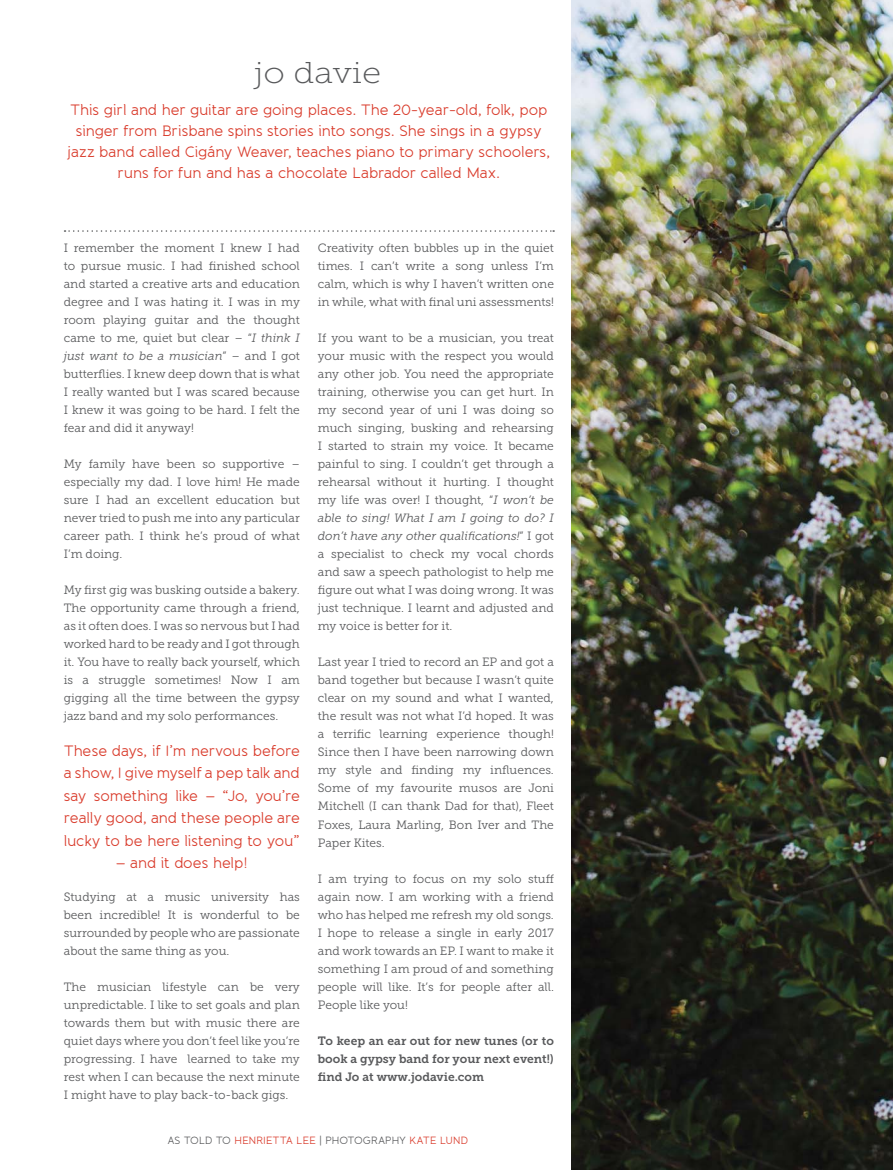
<style>
.page{position:relative;width:893px;height:1170px;background:#fff}
.page>*{position:absolute;margin:0;border:0;box-sizing:border-box;transform-origin:0 0}
.t1{font:30px "Museo Slab 100";color:#58595b;scale:1.16 1}
.t2{font:15px/22.5px "Banda";letter-spacing:-.015em;color:#d93a2a;text-align:justify}
.t3{font:12px/18px "Museo Slab 300";color:#58595b;text-align:justify}
.t4{font:12px/18px "Museo Slab 700";color:#58595b;text-align:justify}
.t5{font:10.5px "Banda";letter-spacing:-.035em;color:#58595b}
.s1{font-style:italic}
.s2{color:#d93a2a}
</style>
<div class="page">
<img style="left:572px;top:0;width:321px;height:1169px">
<svg style="left:65px;top:230px;width:489px;height:2px"></svg>
<h1 class="t1" style="left:255px;top:61px;width:111px">jo davie</h1>
<p class="t2" style="left:67px;top:101px;width:484px;line-height:21px;text-align:center">This girl and her guitar are going places. The 20-year-old, folk, pop singer from Brisbane spins stories into songs. She sings in a gypsy jazz band called Cigány Weaver, teaches piano to primary schoolers, runs for fun and has a chocolate Labrador called Max.</p>
<p class="t3" style="left:64px;top:240px;width:238px">I remember the moment I knew I had to pursue music. I had finished school and started a creative arts and education degree and I was hating it. I was in my room playing guitar and the thought came to me, quiet but clear – “<span class="s1">I think I just want to be a musician</span>” – and I got butterflies. I knew deep down that is what I really wanted but I was scared because I knew it was going to be hard. I felt the fear and did it anyway!</p>
<p class="t3" style="left:64px;top:456px;width:238px">My family have been so supportive – especially my dad. I love him! He made sure I had an excellent education but never tried to push me into any particular career path. I think he’s proud of what I’m doing.</p>
<p class="t3" style="left:64px;top:582px;width:238px">My first gig was busking outside a bakery.<br>The opportunity came through a friend, as it often does. I was so nervous but I had worked hard to be ready and I got through it. You have to really back yourself, which is a struggle sometimes! Now I am gigging all the time between the gypsy jazz band and my solo performances.</p>
<p class="t2" style="left:64px;top:741px;width:238px">These days, if I’m nervous before a show, I give myself a pep talk and say something like – “Jo, you’re really good, and these people are lucky to be here listening to you”</p>
<p class="t2" style="left:116px;top:853px;width:134px">– and it does help!</p>
<p class="t3" style="left:64px;top:888px;width:238px">Studying at a music university has been incredible! It is wonderful to be surrounded by people who are passionate about the same thing as you.</p>
<p class="t3" style="left:64px;top:978px;width:238px">The musician lifestyle can be very unpredictable. I like to set goals and plan towards them but with music there are quiet days where you don’t feel like you’re progressing. I have learned to take my rest when I can because the next minute I might have to play back-to-back gigs.</p>
<p class="t3" style="left:318px;top:240px;width:238px">Creativity often bubbles up in the quiet times. I can’t write a song unless I’m calm, which is why I haven’t written one in while, what with final uni assessments!</p>
<p class="t3" style="left:318px;top:330px;width:238px">If you want to be a musician, you treat your music with the respect you would any other job. You need the appropriate training, otherwise you can get hurt. In my second year of uni I was doing so much singing, busking and rehearsing I started to strain my voice. It became painful to sing. I couldn’t get through a rehearsal without it hurting. I thought my life was over! I thought, “<span class="s1">I won’t be able to sing! What I am I going to do? I don’t have any other qualifications!</span>” I got a specialist to check my vocal chords and saw a speech pathologist to help me figure out what I was doing wrong. It was just technique. I learnt and adjusted and my voice is better for it.</p>
<p class="t3" style="left:318px;top:654px;width:238px">Last year I tried to record an EP and got a band together but because I wasn’t quite clear on my sound and what I wanted, the result was not what I’d hoped. It was a terrific learning experience though!<br>Since then I have been narrowing down my style and finding my influences.<br>Some of my favourite musos are Joni Mitchell (I can thank Dad for that), Fleet Foxes, Laura Marling, Bon Iver and The Paper Kites.</p>
<p class="t3" style="left:318px;top:870px;width:238px">I am trying to focus on my solo stuff again now. I am working with a friend who has helped me refresh my old songs.<br>I hope to release a single in early 2017 and work towards an EP. I want to make it something I am proud of and something people will like. It’s for people after all.<br>People like you!</p>
<p class="t4" style="left:318px;top:1032px;width:238px">To keep an ear out for new tunes (or to book a gypsy band for your next event!) find Jo at www.jodavie.com</p>
<p class="t5" style="left:167px;top:1136px;width:302px">AS TOLD TO <span class="s2">HENRIETTA LEE</span> | PHOTOGRAPHY <span class="s2">KATE LUND</span></p>
</div>
